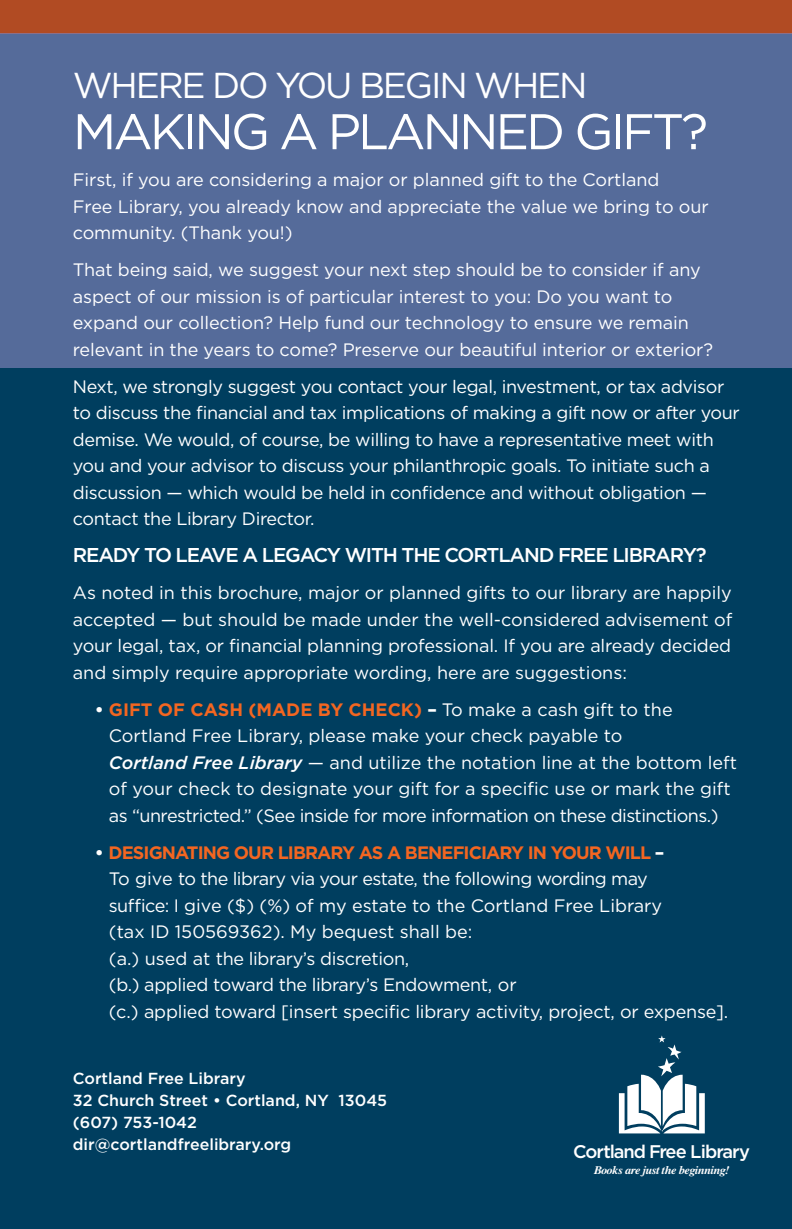
<style>
.page{position:relative;width:792px;height:1229px;background:#fff}
.page>*{position:absolute;margin:0;border:0;box-sizing:border-box;transform-origin:0 0}
.t1{font:50px "Gotham";letter-spacing:-.06em;color:#fff}
.t2{font:36px "Gotham";letter-spacing:-.06em;color:#fff}
.t3{font:500 20px "Gotham";letter-spacing:-.06em;color:#fff}
.t4{font:500 18.2px "Gotham";letter-spacing:-.06em;color:#fff}
.t5{font:18px/26.4px "Gotham";letter-spacing:-.02em;color:#fff}
.t6{font:18px/26.4px "Gotham";color:#fff}
.t7{font:500 16px/22px "Gotham";color:#fff}
.t8{font:italic 700 11.6px "Times";letter-spacing:-.035em;color:#fff;scale:1.05 1}
.s1{font-weight:700}
.s2{font-weight:700;color:#f36621}
.s3{font-weight:500;font-style:italic}
</style>
<div class="page">
<div style="left:0;top:1px;width:791px;height:1228px;background:#003e5f"></div>
<div style="left:0;top:0;width:791px;height:33px;background:#b14b23"></div>
<div style="left:0;top:33px;width:791px;height:334px;background:#556b9a"></div>
<svg style="left:619px;top:1035px;width:85px;height:98px"></svg>
<h2 class="t2" style="left:73px;top:62px;width:516px">WHERE DO YOU BEGIN WHEN</h2>
<h1 class="t1" style="left:73px;top:100px;width:636px">MAKING A PLANNED GIFT?</h1>
<p class="t5" style="left:73px;top:166px;width:637px">First, if you are considering a major or planned gift to the Cortland<br>Free Library, you already know and appreciate the value we bring to our community. (Thank you!)</p>
<p class="t5" style="left:73px;top:256px;width:641px">That being said, we suggest your next step should be to consider if any aspect of our mission is of particular interest to you: Do you want to expand our collection? Help fund our technology to ensure we remain relevant in the years to come? Preserve our beautiful interior or exterior?</p>
<p class="t5" style="left:73px;top:373px;width:668px">Next, we strongly suggest you contact your legal, investment, or tax advisor to discuss the financial and tax implications of making a gift now or after your demise. We would, of course, be willing to have a representative meet with you and your advisor to discuss your philanthropic goals. To initiate such a discussion — which would be held in confidence and without obligation — contact the Library Director.</p>
<p class="t3" style="left:73px;top:542px;width:635px">READY TO LEAVE A LEGACY WITH THE CORTLAND FREE LIBRARY?</p>
<p class="t5" style="left:73px;top:579px;width:661px;text-align:justify">As noted in this brochure, major or planned gifts to our library are happily accepted — but should be made under the well-considered advisement of your legal, tax, or financial planning professional. If you are already decided and simply require appropriate wording, here are suggestions:</p>
<p class="t6" style="left:109px;top:696px;width:629px;text-indent:-14px"><span class="s1">•</span> <span class="s2">GIFT OF CASH (MADE BY CHECK)</span> <span class="s1">–</span> To make a cash gift to the Cortland Free Library, please make your check payable to<br><span class="s3">Cortland Free Library</span> — and utilize the notation line at the bottom left of your check to designate your gift for a specific use or mark the gift as “unrestricted.” (See inside for more information on these distinctions.)</p>
<p class="t5" style="left:109px;top:839px;width:620px;text-indent:-14px"><span class="s1">•</span> <span class="s2">DESIGNATING OUR LIBRARY AS A BENEFICIARY IN YOUR WILL</span> <span class="s1">–<br></span>To give to the library via your estate, the following wording may<br>suffice: I give ($) (%) of my estate to the Cortland Free Library<br>(tax ID 150569362). My bequest shall be:<br>(a.) used at the library’s discretion,<br>(b.) applied toward the library’s Endowment, or<br>(c.) applied toward [insert specific library activity, project, or expense].</p>
<p class="t7" style="left:73px;top:1067px;width:316px">Cortland Free Library<br>32 Church Street • Cortland, NY 13045 (607) 753-1042 dir@cortlandfreelibrary.org</p>
<p class="t4" style="left:573px;top:1139px;width:178px">Cortland Free Library</p>
<p class="t8" style="left:594px;top:1160px;width:131px">Books are just the beginning!</p>
</div>
